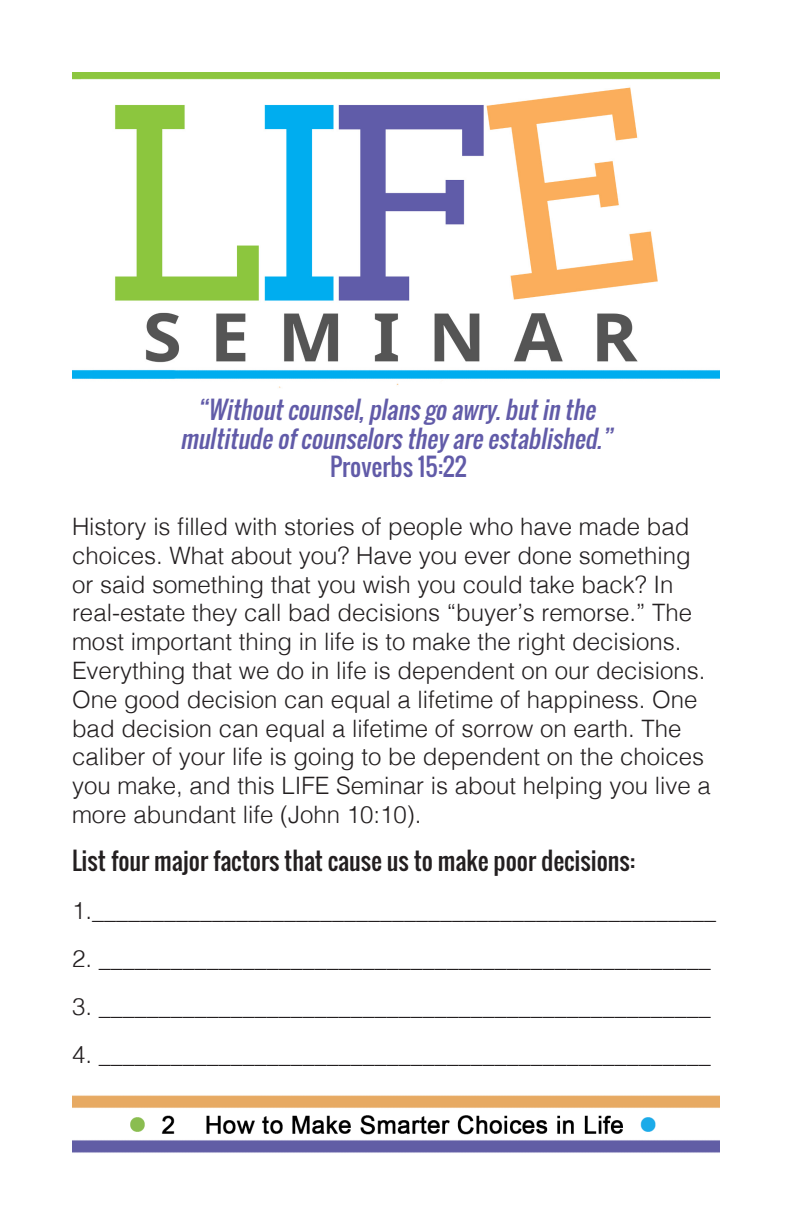
<style>
.page{position:relative;width:792px;height:1224px;background:#fff}
.page>*{position:absolute;margin:0;border:0;box-sizing:border-box;transform-origin:0 0}
.t1{font:300 24px/28.8px "Helvetica";color:#231f20}
.t2{font:italic 24px "Oswald";color:#615ba8}
.t3{font:24px "Oswald";color:#231f20}
.t4{font:24px "Oswald";color:#615ba8}
</style>
<div class="page">
<img style="left:72px;top:72px;width:648px;height:316px">
<img style="left:72px;top:1095px;width:648px;height:58px">
<p class="t2" style="left:197px;top:391px;width:406px">“Withoutcounsel,plansgoawry.butinthe</p>
<p class="t2" style="left:180px;top:420px;width:440px">multitudeofcounselorstheyareestablished.”</p>
<p class="t4" style="left:330px;top:449px;width:138px">Proverbs 15:22</p>
<p class="t1" style="left:72px;top:510px;width:640px">History is filled with stories of people who have made bad choices. What about you? Have you ever done something or said something that you wish you could take back? In real-estate they call bad decisions “buyer’s remorse.” The most important thing in life is to make the right decisions.<br>Everything that we do in life is dependent on our decisions.<br>One good decision can equal a lifetime of happiness. One bad decision can equal a lifetime of sorrow on earth. The caliber of your life is going to be dependent on the choices you make, and this LIFE Seminar is about helping you live a more abundant life (John 10:10).</p>
<p class="t3" style="left:72px;top:843px;width:564px">List four major factors that cause us to make poor decisions:</p>
<p class="t1" style="left:72px;top:894px;width:646px">1.____________________________________________________</p>
<p class="t1" style="left:72px;top:942px;width:640px">2. ___________________________________________________</p>
<p class="t1" style="left:72px;top:990px;width:640px">3. ___________________________________________________</p>
<p class="t1" style="left:72px;top:1038px;width:640px">4. ___________________________________________________</p>
</div>
